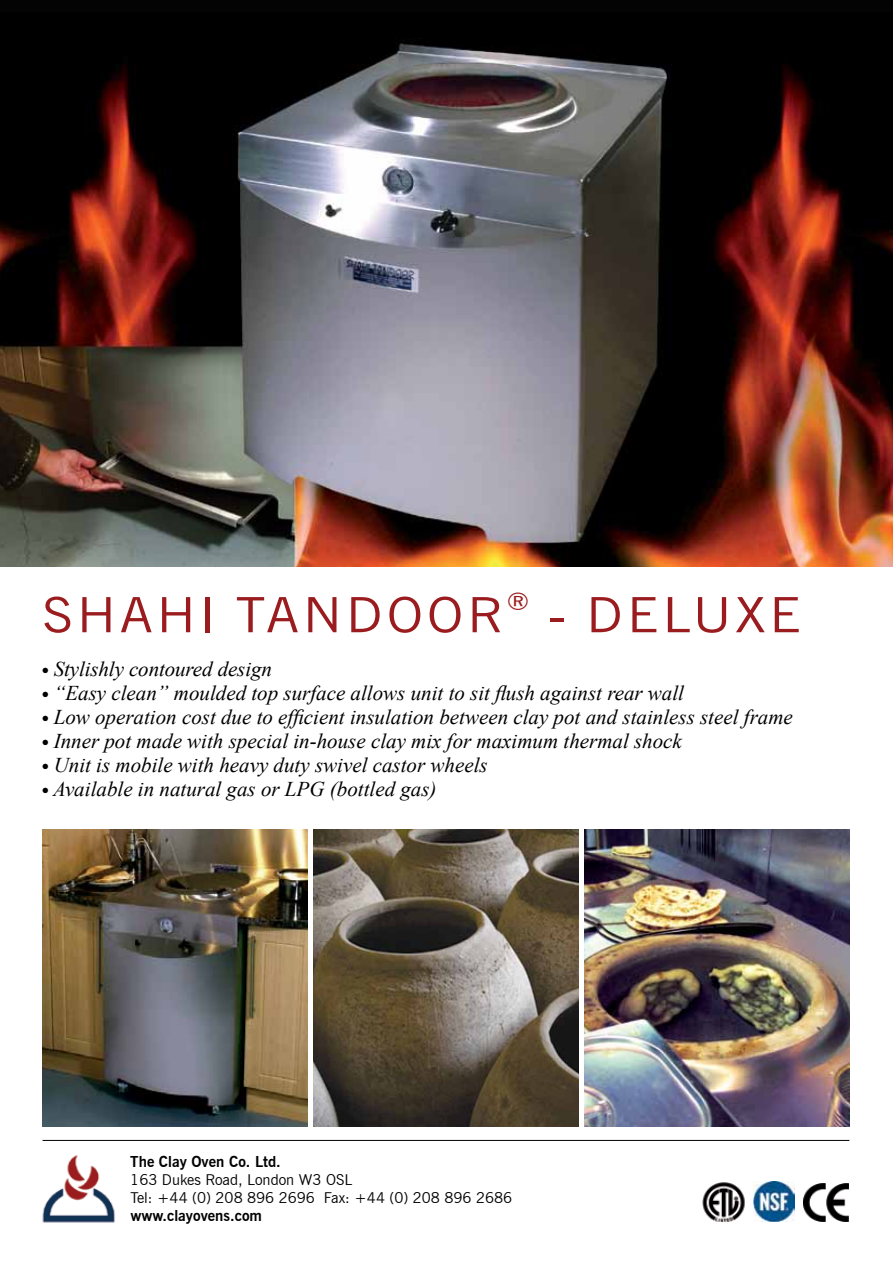
<style>
.page{position:relative;width:893px;height:1263px;background:#fff}
.page>*{position:absolute;margin:0;border:0;box-sizing:border-box;transform-origin:0 0}
.t1{font:48.6px "News Gothic BT";letter-spacing:.08em;color:#9b1c1f;scale:1.11 1}
.t2{font:24.3px "News Gothic BT";color:#9b1c1f;scale:1.11 1}
.t3{font:italic 21px "Times New Roman";color:#000}
.t4{font:15px/18px "News Gothic BT";color:#000}
.t5{font:700 15px "News Gothic BT";color:#000}
</style>
<div class="page">
<div style="left:0;top:0;width:893px;height:567px;background:#020302"></div>
<img style="left:0;top:43px;width:893px;height:524px">
<img style="left:43px;top:829px;width:265px;height:298px">
<img style="left:313px;top:829px;width:265px;height:298px">
<img style="left:584px;top:829px;width:265px;height:298px">
<hr style="left:43px;top:1140px;width:806px;height:1px;background:#000">
<img style="left:42px;top:1155px;width:73px;height:68px">
<img style="left:753px;top:1181px;width:41px;height:41px">
<img style="left:702px;top:1182px;width:43px;height:40px">
<img style="left:804px;top:1183px;width:45px;height:39px">
<h1 class="t1" style="left:43px;top:586px;width:416px">shahi tandoor</h1>
<p class="t2" style="left:507px;top:586px;width:22px">®</p>
<h1 class="t1" style="left:548px;top:586px;width:229px">- deluxe</h1>
<p class="t3" style="left:43px;top:655px;width:231px">● Stylishly contoured design</p>
<p class="t3" style="left:43px;top:679px;width:643px">● “Easy clean” moulded top surface allows unit to sit flush against rear wall</p>
<p class="t3" style="left:43px;top:703px;width:752px">● Low operation cost due to efficient insulation between clay pot and stainless steel frame</p>
<p class="t3" style="left:43px;top:727px;width:641px">● Inner pot made with special in-house clay mix for maximum thermal shock</p>
<p class="t3" style="left:43px;top:751px;width:447px">● Unit is mobile with heavy duty swivel castor wheels</p>
<p class="t3" style="left:43px;top:775px;width:396px">● Available in natural gas or LPG (bottled gas)</p>
<p class="t5" style="left:130px;top:1152px;width:152px">The Clay Oven Co. Ltd.</p>
<p class="t4" style="left:130px;top:1170px;width:383px">163 Dukes Road, London W3 OSL<br>Tel: +44 (0) 208 896 2696 Fax: +44 (0) 208 896 2686</p>
<p class="t5" style="left:130px;top:1206px;width:133px">www.clayovens.com</p>
</div>
